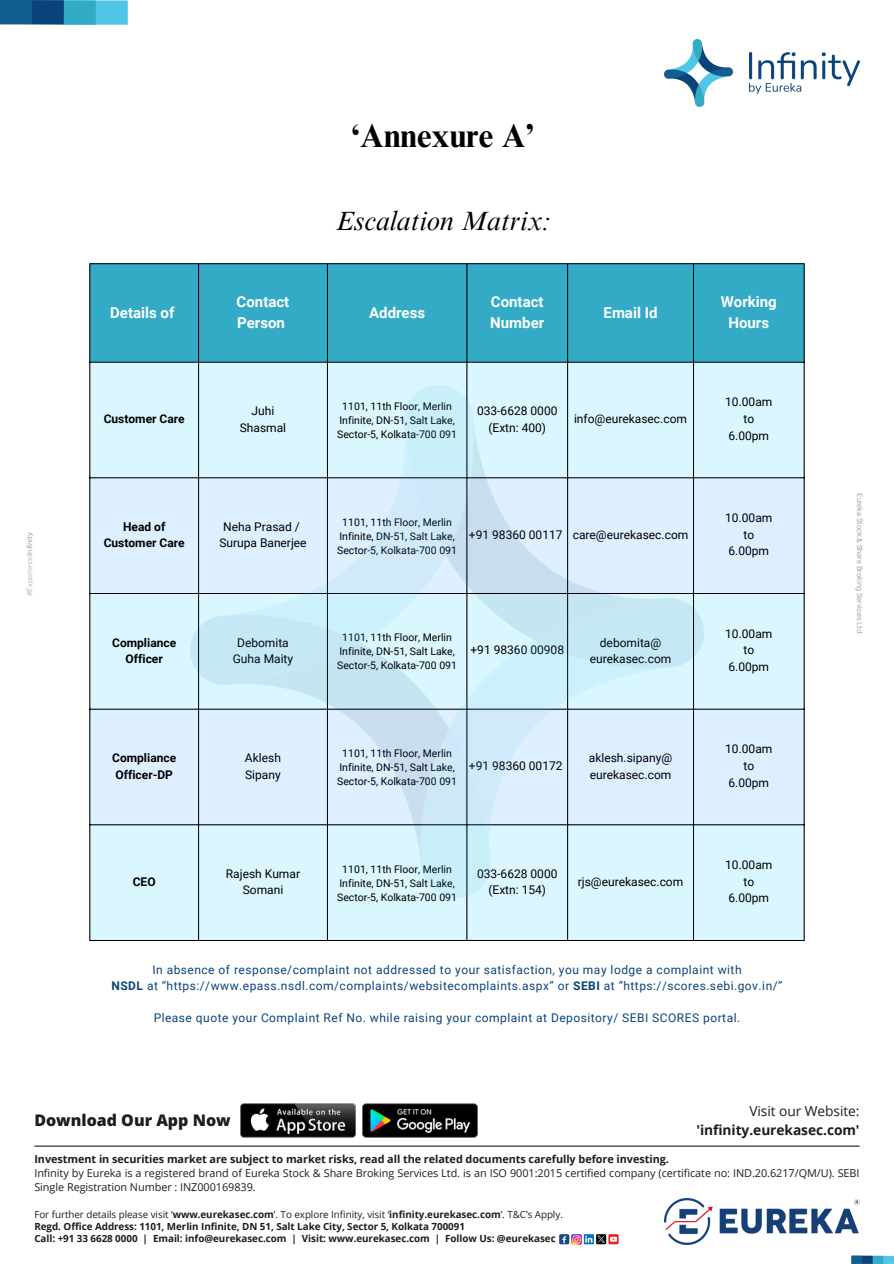
<style>
.page{position:relative;width:894px;height:1264px;background:#fff}
.page>*{position:absolute;margin:0;border:0;box-sizing:border-box;transform-origin:0 0}
.t1{font:700 33px "Times NRMT Pro";color:#000}
.t2{font:italic 27px "Times NRMT Pro";color:#000}
.t3{font:800 15.9px "Open Sans";color:#1d1d1b}
.t4{font:700 15px "Roboto";color:#fff}
.t5{font:700 13.8px/18.3px "Open Sans";letter-spacing:-.005em;color:#1d1d1b;text-align:right}
.t6{font:12px "Roboto";color:#000}
.t7{font:12px/16px "Roboto";letter-spacing:.04em;color:#0b447a;text-align:center}
.t8{font:700 12px "Roboto";color:#000}
.t9{font:10.8px/14px "Open Sans";letter-spacing:-.005em;color:#1d1d1b}
.t10{font:10.5px/14px "Roboto";color:#000;text-align:center}
.t11{font:700 9.9px/12.3px "Open Sans";letter-spacing:-.005em;color:#1d1d1b}
.t12{font:7.5px "Roboto";letter-spacing:-.005em;color:#a6a6a6}
.t13{font:italic 300 7.5px "Nunito";letter-spacing:-.005em;color:#a6a6a6}
.s1{font-weight:600}
.s2{font-weight:700}
.s3{font-weight:400}
</style>
<div class="page">
<img style="left:664px;top:1198px;width:195px;height:46px">
<hr style="left:34px;top:1145px;width:825px;height:1px;background:#1d1d1b">
<img style="left:362px;top:1103px;width:115px;height:34px">
<img style="left:240px;top:1103px;width:115px;height:34px">
<div style="left:90px;top:264px;width:713px;height:98px;background:#34abc6"></div>
<div style="left:90px;top:363px;width:713px;height:577px;background:#daf7ff"></div>
<div style="left:90px;top:478px;width:713px;height:346px;background:#deefff"></div>
<hr style="left:89px;top:264px;width:1px;height:676px;background:#000">
<hr style="left:198px;top:264px;width:1px;height:676px;background:#000">
<hr style="left:327px;top:264px;width:1px;height:676px;background:#000">
<hr style="left:466px;top:264px;width:1px;height:676px;background:#000">
<hr style="left:567px;top:264px;width:1px;height:676px;background:#000">
<hr style="left:692px;top:264px;width:1px;height:676px;background:#000">
<hr style="left:803px;top:264px;width:1px;height:676px;background:#000">
<hr style="left:89px;top:263px;width:715px;height:1px;background:#000">
<hr style="left:89px;top:362px;width:715px;height:1px;background:#000">
<hr style="left:89px;top:477px;width:715px;height:1px;background:#000">
<hr style="left:89px;top:593px;width:715px;height:1px;background:#000">
<hr style="left:89px;top:708px;width:715px;height:1px;background:#000">
<hr style="left:89px;top:824px;width:715px;height:1px;background:#000">
<hr style="left:89px;top:940px;width:715px;height:1px;background:#000">
<img style="left:191px;top:385px;width:512px;height:512px">
<div style="left:64px;top:0;width:64px;height:25px;background:#50c7e7"></div>
<div style="left:32px;top:0;width:64px;height:25px;background:#34abc6"></div>
<div style="left:0;top:0;width:64px;height:24px;background:#0b447a"></div>
<div style="left:0;top:0;width:32px;height:24px;background:#125e91"></div>
<div style="left:872px;top:1255px;width:21px;height:8px;background:#50c7e7"></div>
<div style="left:861px;top:1255px;width:22px;height:8px;background:#34abc6"></div>
<div style="left:851px;top:1255px;width:21px;height:8px;background:#0b447a"></div>
<div style="left:851px;top:1255px;width:10px;height:8px;background:#125e91"></div>
<div style="left:559px;top:1234px;width:10px;height:10px;background:#1a4789;border-radius:2px"></div>
<svg style="left:562px;top:1234px;width:56px;height:10px"></svg>
<img style="left:664px;top:39px;width:68px;height:67px">
<img style="left:749px;top:52px;width:109px;height:42px">
<p class="t1" style="left:351px;top:124px;width:184px">‘Annexure A’</p>
<p class="t13" style="left:24px;top:596px;width:65px;rotate:-90deg">#Experience<span class="s1">Infinity</span></p>
<p class="t2" style="left:336px;top:210px;width:217px">Escalation Matrix:</p>
<p class="t4" style="left:110px;top:304px;width:66px">Details of</p>
<p class="t4" style="left:236px;top:293px;width:54px">Contact</p>
<p class="t4" style="left:237px;top:314px;width:49px">Person</p>
<p class="t4" style="left:369px;top:304px;width:57px">Address</p>
<h1 class="t4" style="left:491px;top:293px;width:54px">Contact</h1>
<p class="t4" style="left:490px;top:314px;width:55px">Number</p>
<h2 class="t4" style="left:603px;top:304px;width:55px">Email Id</h2>
<p class="t4" style="left:720px;top:293px;width:57px">Working</p>
<p class="t4" style="left:728px;top:314px;width:42px">Hours</p>
<p class="t8" style="left:104px;top:412px;width:82px">Customer Care</p>
<p class="t6" style="left:251px;top:404px;width:24px">Juhi</p>
<p class="t6" style="left:240px;top:420px;width:48px">Shasmal</p>
<p class="t10" style="left:337px;top:399px;width:121px">1101, 11th Floor, Merlin<br>Infinite, DN-51, Salt Lake,<br>Sector-5, Kolkata-700 091</p>
<p class="t6" style="left:477px;top:404px;width:82px">033-6628 0000</p>
<p class="t6" style="left:488px;top:420px;width:59px">(Extn: 400)</p>
<p class="t6" style="left:574px;top:412px;width:114px">info@eurekasec.com</p>
<p class="t6" style="left:725px;top:395px;width:49px">10.00am</p>
<p class="t6" style="left:743px;top:412px;width:12px">to</p>
<p class="t6" style="left:728px;top:428px;width:42px">6.00pm</p>
<p class="t8" style="left:123px;top:519px;width:44px">Head of</p>
<p class="t8" style="left:104px;top:536px;width:82px">Customer Care</p>
<p class="t6" style="left:223px;top:519px;width:78px">Neha Prasad /</p>
<p class="t6" style="left:219px;top:536px;width:89px">Surupa Banerjee</p>
<p class="t10" style="left:337px;top:515px;width:121px">1101, 11th Floor, Merlin<br>Infinite, DN-51, Salt Lake,<br>Sector-5, Kolkata-700 091</p>
<p class="t6" style="left:469px;top:527px;width:95px">+91 98360 00117</p>
<p class="t6" style="left:572px;top:527px;width:117px">care@eurekasec.com</p>
<p class="t6" style="left:725px;top:511px;width:49px">10.00am</p>
<p class="t6" style="left:743px;top:527px;width:12px">to</p>
<p class="t6" style="left:728px;top:544px;width:42px">6.00pm</p>
<p class="t8" style="left:112px;top:635px;width:66px">Compliance</p>
<p class="t8" style="left:126px;top:652px;width:39px">Officer</p>
<p class="t6" style="left:237px;top:635px;width:53px">Debomita</p>
<p class="t6" style="left:233px;top:652px;width:62px">Guha Maity</p>
<p class="t10" style="left:337px;top:630px;width:121px">1101, 11th Floor, Merlin<br>Infinite, DN-51, Salt Lake,<br>Sector-5, Kolkata-700 091</p>
<p class="t6" style="left:470px;top:643px;width:95px">+91 98360 00908</p>
<p class="t6" style="left:599px;top:635px;width:63px">debomita@</p>
<p class="t6" style="left:589px;top:652px;width:83px">eurekasec.com</p>
<p class="t6" style="left:725px;top:626px;width:49px">10.00am</p>
<p class="t6" style="left:743px;top:643px;width:12px">to</p>
<p class="t6" style="left:728px;top:660px;width:42px">6.00pm</p>
<p class="t8" style="left:112px;top:751px;width:66px">Compliance</p>
<p class="t8" style="left:115px;top:767px;width:59px">Officer-DP</p>
<p class="t6" style="left:245px;top:751px;width:37px">Aklesh</p>
<p class="t6" style="left:245px;top:767px;width:37px">Sipany</p>
<p class="t10" style="left:337px;top:746px;width:121px">1101, 11th Floor, Merlin<br>Infinite, DN-51, Salt Lake,<br>Sector-5, Kolkata-700 091</p>
<p class="t6" style="left:469px;top:759px;width:95px">+91 98360 00172</p>
<p class="t6" style="left:588px;top:751px;width:85px">aklesh.sipany@</p>
<p class="t6" style="left:589px;top:767px;width:83px">eurekasec.com</p>
<p class="t6" style="left:725px;top:742px;width:49px">10.00am</p>
<p class="t6" style="left:743px;top:759px;width:12px">to</p>
<p class="t6" style="left:728px;top:775px;width:42px">6.00pm</p>
<p class="t8" style="left:133px;top:874px;width:24px">CEO</p>
<p class="t6" style="left:226px;top:866px;width:76px">Rajesh Kumar</p>
<p class="t6" style="left:243px;top:883px;width:42px">Somani</p>
<p class="t10" style="left:337px;top:862px;width:121px">1101, 11th Floor, Merlin<br>Infinite, DN-51, Salt Lake,<br>Sector-5, Kolkata-700 091</p>
<p class="t6" style="left:477px;top:866px;width:82px">033-6628 0000</p>
<p class="t6" style="left:488px;top:883px;width:59px">(Extn: 154)</p>
<p class="t6" style="left:577px;top:874px;width:107px">rjs@eurekasec.com</p>
<p class="t6" style="left:725px;top:858px;width:49px">10.00am</p>
<p class="t6" style="left:743px;top:874px;width:12px">to</p>
<p class="t6" style="left:728px;top:891px;width:42px">6.00pm</p>
<p class="t7" style="left:111px;top:962px;width:672px">In absence of response/complaint not addressed to your satisfaction, you may lodge a complaint with<br><span class="s2">NSDL</span> at “https://www.epass.nsdl.com/complaints/websitecomplaints.aspx” or <span class="s2">SEBI</span> at “https://scores.sebi.gov.in/”</p>
<p class="t7" style="left:154px;top:1010px;width:588px">Please quote your Complaint Ref No. while raising your complaint at Depository/ SEBI SCORES portal.</p>
<p class="t12" style="left:863px;top:493px;width:143px;rotate:90deg">Eureka Stock &amp; Share Broking Services Ltd.</p>
<p class="t3" style="left:34px;top:1108px;width:198px">Download Our App Now</p>
<p class="t5" style="left:696px;top:1101px;width:164px"><span class="s3">Visit our Website: </span>'infinity.eurekasec.com'</p>
<p class="t9" style="left:34px;top:1151px;width:826px"><span class="s2">Investment in securities market are subject to market risks, read all the related documents carefully before investing.<br></span>Infinity by Eureka is a registered brand of Eureka Stock &amp; Share Broking Services Ltd. is an ISO 9001:2015 certified company (certificate no: IND.20.6217/QM/U). SEBI<br>Single Registration Number : INZ000169839.</p>
<p class="t11" style="left:34px;top:1207px;width:530px"><span class="s3">For further details please visit ‘</span>www.eurekasec.com<span class="s3">’. To explore Infinity, visit ‘</span>infinity.eurekasec.com<span class="s3">’. T&amp;C’s Apply.<br></span>Regd. Office Address: 1101, Merlin Infinite, DN 51, Salt Lake City, Sector 5, Kolkata 700091<br>Call: +91 33 6628 0000 | Email: info@eurekasec.com | Visit: www.eurekasec.com | Follow Us: @eurekasec</p>
</div>
